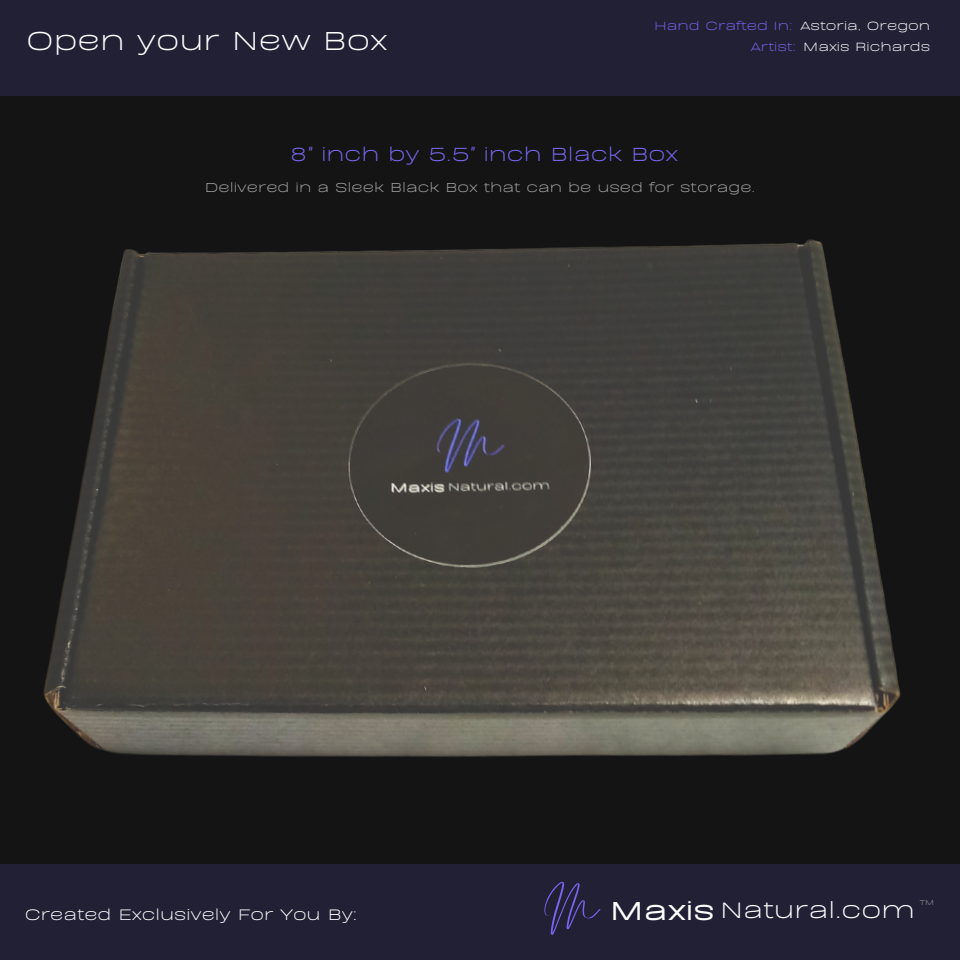
<style>
.page{position:relative;width:960px;height:960px;background:#141415}
.page>*{position:absolute;margin:0;border:0;box-sizing:border-box;transform-origin:0 0}
.t1{font:77.38px "Emitha Script";color:#7667ef}
.t2{font:30px "BD Sans";color:#fff}
.t3{font:25.62px "BD Sans";color:#fff}
.t4{font:21.88px "BD Sans";color:#7667ef}
.t5{font:17.5px "BD Sans";color:#fff}
.t6{font:15px "BD Sans";color:#a6a6a6}
.t7{font:13.75px/20.5px "BD Sans";color:#fff;text-align:right}
.t8{font:13.75px "BD Sans";color:#7667ef}
.t9{font:8.12px "BD Sans";color:#a6a6a6}
.s1{color:#7667ef}
.s2{font-weight:700;font-size:30px}
</style>
<div class="page">
<div style="left:0;top:864px;width:960px;height:96px;background:#222035"></div>
<div style="left:0;top:0;width:960px;height:96px;background:#222035"></div>
<img style="left:43px;top:239px;width:858px;height:518px">
<p class="t8" style="left:654px;top:16px;width:140px">Hand Crafted In:</p>
<h2 class="t2" style="left:26px;top:19px;width:363px">Open your New Box</h2>
<p class="t7" style="left:751px;top:14px;width:181px">Astoria, Oregon<br><span class="s1">Artist:</span> Maxis Richards</p>
<h3 class="t4" style="left:289px;top:138px;width:390px">8" inch by 5.5" inch Black Box</h3>
<p class="t6" style="left:205px;top:176px;width:552px">Delivered in a Sleek Black Box that can be used for storage.</p>
<p class="t5" style="left:25px;top:902px;width:334px">Created Exclusively For You By:</p>
<h1 class="t1" style="left:544px;top:865px;width:55px">M</h1>
<p class="t9" style="left:920px;top:897px;width:16px">TM</p>
<h3 class="t3" style="left:610px;top:892px;width:307px"><span class="s2">Maxis</span> Natural.com</h3>
</div>
